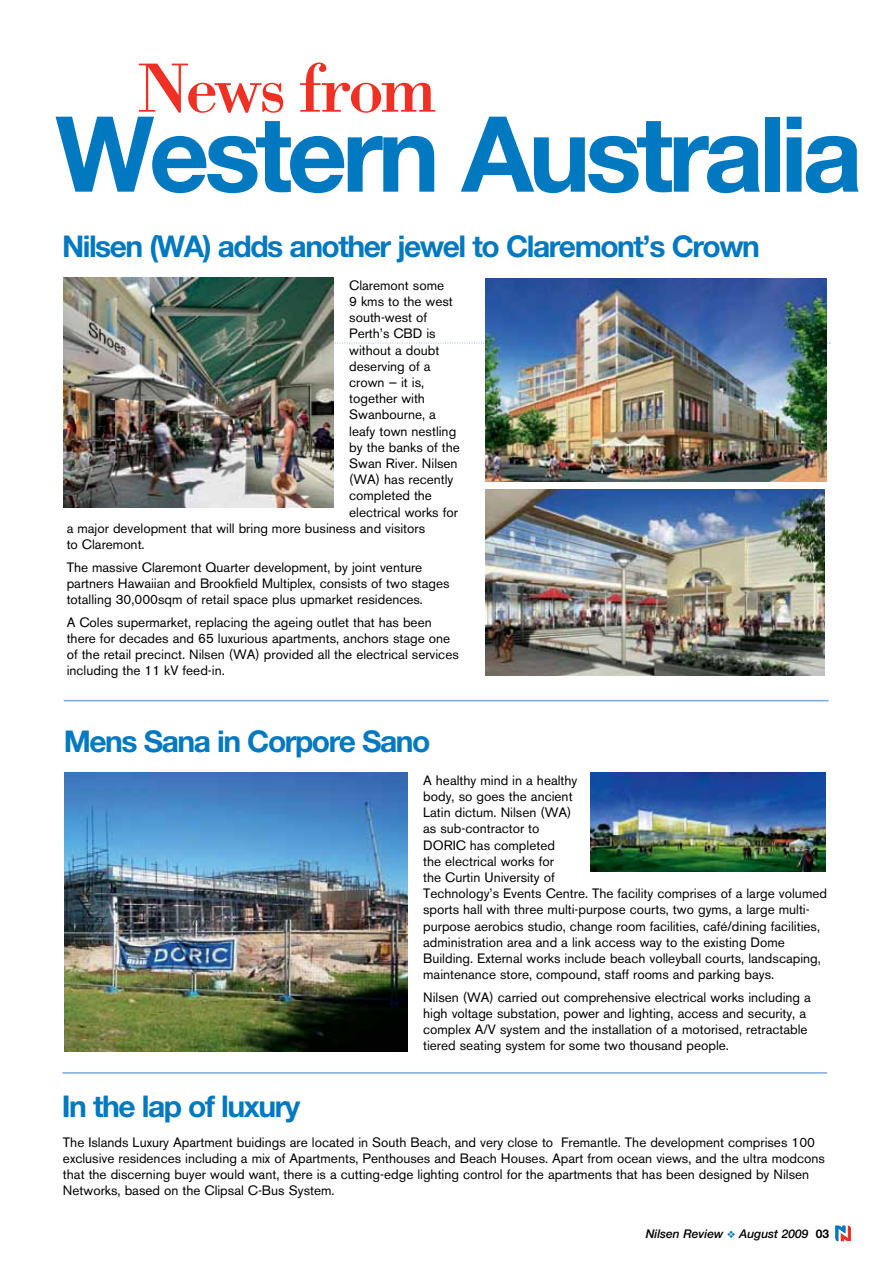
<style>
.page{position:relative;width:893px;height:1263px;background:#fff}
.page>*{position:absolute;margin:0;border:0;box-sizing:border-box;transform-origin:0 0}
.t1{font:700 105px "Helvetica Neue";letter-spacing:-.05em;color:#0079c1}
.t2{font:72px "Bodoni";letter-spacing:-.05em;color:#ee3124}
.t3{font:700 30px "Helvetica Neue";letter-spacing:-.05em;color:#0079c1}
.t4{font:13.5px/16.2px "Akzidenz Grotesk BE";color:#000}
.t5{font:italic 500 12px "Helvetica Neue";color:#000}
.s1{color:#0079c1}
.s2{font-weight:700;font-style:normal}
</style>
<div class="page">
<svg style="left:835px;top:1226px;width:16px;height:15px"></svg>
<svg style="left:334px;top:343px;width:496px;height:1px"></svg>
<img style="left:64px;top:772px;width:343px;height:279px">
<hr style="left:64px;top:700px;width:764px;height:1px;background:#7cacdc">
<img style="left:486px;top:278px;width:340px;height:203px">
<img style="left:64px;top:277px;width:270px;height:231px">
<img style="left:590px;top:773px;width:235px;height:99px">
<img style="left:486px;top:490px;width:339px;height:186px">
<hr style="left:62px;top:1072px;width:765px;height:2px;background:#7cacdc">
<h2 class="t2" style="left:137px;top:44px;width:300px">News from</h2>
<h1 class="t1" style="left:55px;top:89px;width:809px">Western Australia</h1>
<h3 class="t3" style="left:62px;top:227px;width:699px">Nilsen (WA) adds another jewel to Claremont’s Crown</h3>
<p class="t4" style="left:349px;top:277px;width:96px">Claremont some</p>
<p class="t4" style="left:349px;top:293px;width:105px">9 kms to the west</p>
<p class="t4" style="left:349px;top:309px;width:80px">south-west of</p>
<p class="t4" style="left:349px;top:326px;width:88px">Perth’s CBD is</p>
<p class="t4" style="left:349px;top:342px;width:92px">without a doubt</p>
<p class="t4" style="left:349px;top:358px;width:83px">deserving of a</p>
<p class="t4" style="left:349px;top:374px;width:77px">crown — it is,</p>
<p class="t4" style="left:349px;top:390px;width:77px">together with</p>
<p class="t4" style="left:349px;top:407px;width:88px">Swanbourne, a</p>
<p class="t4" style="left:349px;top:423px;width:109px">leafy town nestling</p>
<p class="t4" style="left:349px;top:439px;width:112px">by the banks of the</p>
<p class="t4" style="left:349px;top:455px;width:110px">Swan River. Nilsen</p>
<p class="t4" style="left:349px;top:471px;width:106px">(WA) has recently</p>
<p class="t4" style="left:349px;top:488px;width:84px">completed the</p>
<p class="t4" style="left:349px;top:504px;width:110px">electrical works for</p>
<p class="t4" style="left:67px;top:520px;width:360px">a major development that will bring more business and visitors</p>
<p class="t4" style="left:67px;top:536px;width:80px">to Claremont.</p>
<p class="t4" style="left:67px;top:559px;width:384px">The massive Claremont Quarter development, by joint venture partners Hawaiian and Brookfield Multiplex, consists of two stages totalling 30,000sqm of retail space plus upmarket residences.</p>
<p class="t4" style="left:67px;top:614px;width:394px">A Coles supermarket, replacing the ageing outlet that has been there for decades and 65 luxurious apartments, anchors stage one of the retail precinct. Nilsen (WA) provided all the electrical services including the 11 kV feed-in.</p>
<h3 class="t3" style="left:64px;top:723px;width:368px">Mens Sana in Corpore Sano</h3>
<h3 class="t3" style="left:62px;top:1088px;width:240px">In the lap of luxury</h3>
<p class="t4" style="left:423px;top:772px;width:405px">A healthy mind in a healthy<br>body, so goes the ancient<br>Latin dictum. Nilsen (WA)<br>as sub-contractor to<br>DORIC has completed<br>the electrical works for<br>the Curtin University of<br>Technology’s Events Centre. The facility comprises of a large volumed sports hall with three multi-purpose courts, two gyms, a large multi&shy;purpose aerobics studio, change room facilities, café/dining facilities, administration area and a link access way to the existing Dome Building. External works include beach volleyball courts, landscaping, maintenance store, compound, staff rooms and parking bays.</p>
<p class="t4" style="left:423px;top:989px;width:389px">Nilsen (WA) carried out comprehensive electrical works including a high voltage substation, power and lighting, access and security, a complex A/V system and the installation of a motorised, retractable tiered seating system for some two thousand people.</p>
<p class="t4" style="left:63px;top:1134px;width:763px">The Islands Luxury Apartment buidings are located in South Beach, and very close to Fremantle. The development comprises 100 exclusive residences including a mix of Apartments, Penthouses and Beach Houses. Apart from ocean views, and the ultra modcons that the discerning buyer would want, there is a cutting-edge lighting control for the apartments that has been designed by Nilsen Networks, based on the Clipsal C-Bus System.</p>
<p class="t5" style="left:646px;top:1227px;width:185px">Nilsen Review <span class="s1">❖</span> August 2009 <span class="s2">03</span></p>
</div>
